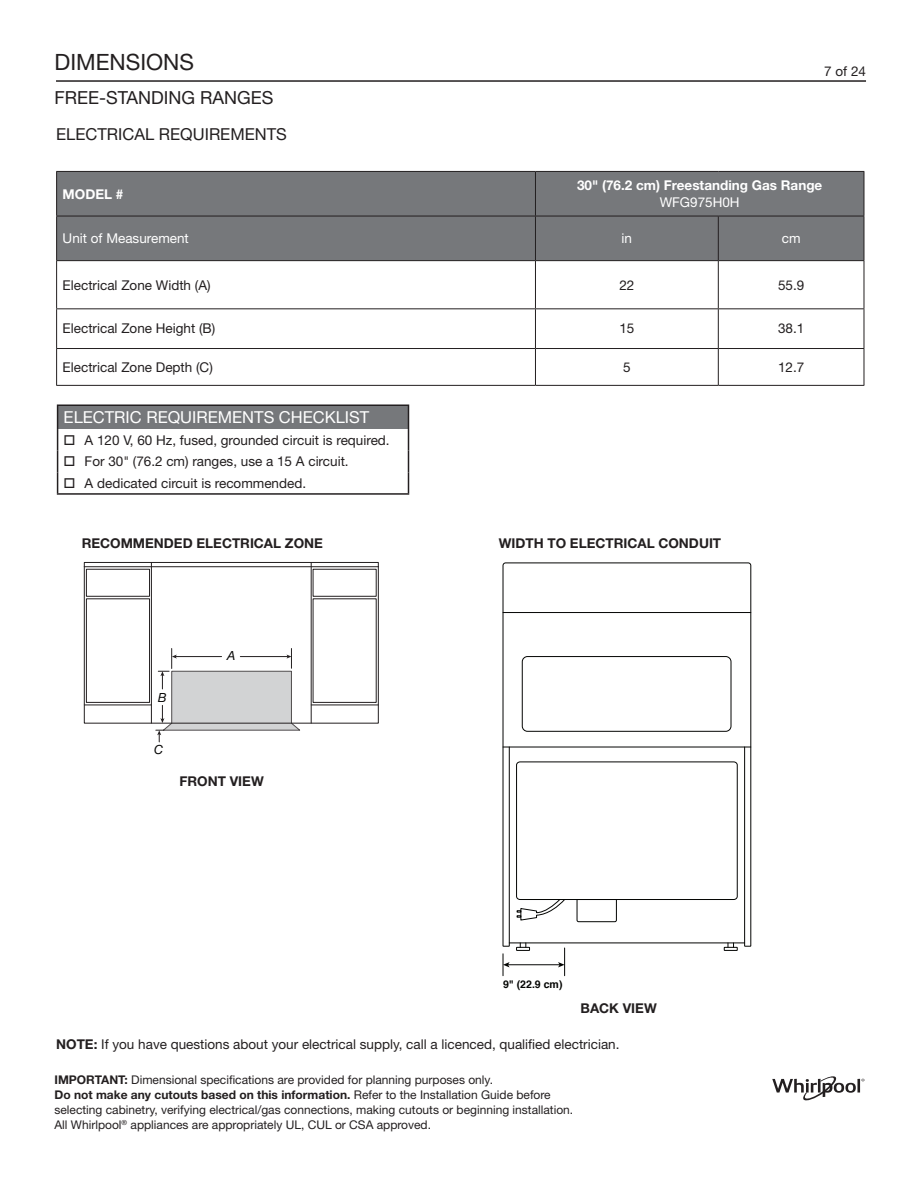
<style>
.page{position:relative;width:918px;height:1188px;background:#fff}
.page>*{position:absolute;margin:0;border:0;box-sizing:border-box;transform-origin:0 0}
.t1{font:22.5px "Helvetica Neue LT Std";color:#231f20}
.t2{font:18px "Helvetica Neue LT Std";color:#231f20}
.t3{font:16.5px "Helvetica Neue LT Std";color:#fff}
.t4{font:16.5px "Helvetica Neue LT Std";color:#231f20}
.t5{font:13.5px "Helvetica Neue LT Std";color:#231f20}
.t6{font:700 13.5px "Helvetica Neue LT Std";color:#231f20}
.t7{font:700 13.5px "Helvetica Neue LT Std";color:#fff}
.t8{font:13.5px "Helvetica Neue LT Std";color:#fff}
.t9{font:italic 12.75px "Neue Helvetica BQ";color:#050504}
.t10{font:12px/15px "Helvetica Neue LT Std";color:#231f20}
.t11{font:700 10.5px "Helvetica";color:#040503}
.s1{font-weight:700}
</style>
<div class="page">
<hr style="left:56px;top:80px;width:810px;height:2px;background:#231f20">
<svg style="left:772px;top:1076px;width:93px;height:24px"></svg>
<div style="left:57px;top:172px;width:807px;height:88px;background:#76787b"></div>
<hr style="left:535px;top:261px;width:1px;height:47px;background:#231f20">
<hr style="left:718px;top:261px;width:1px;height:47px;background:#231f20">
<hr style="left:864px;top:261px;width:1px;height:47px;background:#231f20">
<hr style="left:56px;top:308px;width:479px;height:1px;background:#231f20">
<hr style="left:535px;top:308px;width:183px;height:1px;background:#231f20">
<hr style="left:535px;top:309px;width:1px;height:39px;background:#231f20">
<hr style="left:718px;top:308px;width:146px;height:1px;background:#231f20">
<hr style="left:718px;top:309px;width:1px;height:39px;background:#231f20">
<hr style="left:864px;top:309px;width:1px;height:39px;background:#231f20">
<hr style="left:56px;top:348px;width:479px;height:1px;background:#231f20">
<hr style="left:535px;top:348px;width:183px;height:1px;background:#231f20">
<hr style="left:535px;top:349px;width:1px;height:36px;background:#231f20">
<hr style="left:718px;top:348px;width:146px;height:1px;background:#231f20">
<hr style="left:718px;top:349px;width:1px;height:36px;background:#231f20">
<hr style="left:864px;top:349px;width:1px;height:36px;background:#231f20">
<hr style="left:535px;top:385px;width:183px;height:1px;background:#231f20">
<hr style="left:718px;top:385px;width:146px;height:1px;background:#231f20">
<hr style="left:864px;top:172px;width:1px;height:44px;background:#231f20">
<hr style="left:56px;top:216px;width:479px;height:1px;background:#231f20">
<hr style="left:535px;top:216px;width:183px;height:1px;background:#231f20">
<hr style="left:718px;top:216px;width:146px;height:1px;background:#231f20">
<hr style="left:535px;top:171px;width:183px;height:1px;background:#231f20">
<hr style="left:718px;top:171px;width:146px;height:1px;background:#231f20">
<hr style="left:718px;top:216px;width:1px;height:44px;background:#231f20">
<hr style="left:864px;top:216px;width:1px;height:44px;background:#231f20">
<hr style="left:535px;top:260px;width:183px;height:1px;background:#231f20">
<hr style="left:718px;top:260px;width:146px;height:1px;background:#231f20">
<hr style="left:56px;top:261px;width:1px;height:47px;background:#231f20">
<hr style="left:56px;top:309px;width:1px;height:39px;background:#231f20">
<hr style="left:56px;top:349px;width:1px;height:36px;background:#231f20">
<hr style="left:56px;top:385px;width:479px;height:1px;background:#231f20">
<hr style="left:56px;top:171px;width:479px;height:1px;background:#231f20">
<hr style="left:56px;top:172px;width:1px;height:44px;background:#231f20">
<hr style="left:535px;top:172px;width:1px;height:44px;background:#231f20">
<hr style="left:56px;top:216px;width:1px;height:44px;background:#231f20">
<hr style="left:535px;top:216px;width:1px;height:44px;background:#231f20">
<hr style="left:56px;top:260px;width:479px;height:1px;background:#231f20">
<div style="left:58px;top:405px;width:351px;height:24px;background:#76787b"></div>
<hr style="left:57px;top:404px;width:352px;height:2px;background:#231f20">
<svg style="left:57px;top:406px;width:1px;height:87px"></svg>
<svg style="left:408px;top:406px;width:1px;height:87px"></svg>
<hr style="left:57px;top:493px;width:352px;height:2px;background:#231f20">
<div style="left:84px;top:562px;width:295px;height:5px;border:1px solid #231f20"></div>
<div style="left:84px;top:566px;width:295px;height:158px;border:1px solid #231f20"></div>
<hr style="left:151px;top:562px;width:1px;height:161px;background:#231f20">
<div style="left:86px;top:569px;width:64px;height:28px;border:1px solid #231f20"></div>
<div style="left:86px;top:598px;width:64px;height:105px;border:1px solid #231f20"></div>
<hr style="left:84px;top:705px;width:67px;height:1px;background:#231f20">
<hr style="left:311px;top:562px;width:1px;height:161px;background:#231f20">
<div style="left:313px;top:569px;width:64px;height:28px;border:1px solid #231f20"></div>
<hr style="left:311px;top:705px;width:67px;height:1px;background:#231f20">
<svg style="left:156px;top:649px;width:144px;height:93px"></svg>
<svg style="left:502px;top:562px;width:249px;height:385px"></svg>
<div style="left:522px;top:656px;width:209px;height:76px;border:1px solid #040503;border-radius:5px"></div>
<div style="left:516px;top:762px;width:222px;height:138px;border:1px solid #040503;border-radius:3px"></div>
<hr style="left:509px;top:943px;width:236px;height:1px;background:#040503">
<div style="left:516px;top:947px;width:14px;height:4px;border:1px solid #040503"></div>
<svg style="left:520px;top:943px;width:6px;height:4px"></svg>
<div style="left:724px;top:947px;width:14px;height:4px;border:1px solid #040503"></div>
<svg style="left:728px;top:943px;width:6px;height:4px"></svg>
<svg style="left:576px;top:899px;width:41px;height:23px"></svg>
<svg style="left:517px;top:899px;width:49px;height:22px"></svg>
<hr style="left:508px;top:964px;width:52px;height:1px;background:#040503">
<svg style="left:503px;top:954px;width:7px;height:22px"></svg>
<svg style="left:558px;top:948px;width:7px;height:28px"></svg>
<h1 class="t1" style="left:55px;top:48px;width:141px">DIMENSIONS</h1>
<h2 class="t2" style="left:55px;top:87px;width:220px">FREE-STANDING RANGES</h2>
<p class="t4" style="left:56px;top:124px;width:232px">ELECTRICAL REQUIREMENTS</p>
<p class="t7" style="left:63px;top:185px;width:62px">MODEL #</p>
<p class="t5" style="left:824px;top:64px;width:43px">7 of 24</p>
<p class="t7" style="left:577px;top:177px;width:247px">30" (76.2 cm) Freestanding Gas Range</p>
<p class="t8" style="left:660px;top:194px;width:82px">WFG975H0H</p>
<p class="t8" style="left:63px;top:230px;width:128px">Unit of Measurement</p>
<p class="t8" style="left:622px;top:230px;width:12px">in</p>
<p class="t8" style="left:782px;top:230px;width:20px">cm</p>
<p class="t5" style="left:63px;top:277px;width:150px">Electrical Zone Width (A)</p>
<p class="t5" style="left:619px;top:277px;width:17px">22</p>
<p class="t5" style="left:778px;top:277px;width:28px">55.9</p>
<p class="t5" style="left:63px;top:321px;width:154px">Electrical Zone Height (B)</p>
<p class="t5" style="left:619px;top:321px;width:17px">15</p>
<p class="t5" style="left:778px;top:321px;width:28px">38.1</p>
<p class="t5" style="left:63px;top:359px;width:152px">Electrical Zone Depth (C)</p>
<p class="t5" style="left:623px;top:359px;width:9px">5</p>
<p class="t5" style="left:778px;top:359px;width:28px">12.7</p>
<p class="t3" style="left:64px;top:407px;width:307px">ELECTRIC REQUIREMENTS CHECKLIST</p>
<p class="t5" style="left:64px;top:432px;width:328px">□ A 120 V, 60 Hz, fused, grounded circuit is required.</p>
<p class="t5" style="left:64px;top:453px;width:287px">□ For 30" (76.2 cm) ranges, use a 15 A circuit.</p>
<p class="t5" style="left:64px;top:475px;width:244px">□ A dedicated circuit is recommended.</p>
<p class="t6" style="left:82px;top:534px;width:243px">RECOMMENDED ELECTRICAL ZONE</p>
<p class="t9" style="left:158px;top:689px;width:10px">B</p>
<p class="t9" style="left:227px;top:648px;width:10px">A</p>
<p class="t9" style="left:154px;top:741px;width:10px">C</p>
<p class="t6" style="left:180px;top:773px;width:86px">FRONT VIEW</p>
<p class="t6" style="left:499px;top:534px;width:224px">WIDTH TO ELECTRICAL CONDUIT</p>
<p class="t11" style="left:503px;top:976px;width:61px">9" (22.9 cm)</p>
<p class="t6" style="left:581px;top:1000px;width:78px">BACK VIEW</p>
<p class="t5" style="left:56px;top:1036px;width:565px"><span class="s1">NOTE:</span> If you have questions about your electrical supply, call a licenced, qualified electrician.</p>
<p class="t10" style="left:55px;top:1072px;width:520px"><span class="s1">IMPORTANT:</span> Dimensional specifications are provided for planning purposes only.<br><span class="s1">Do not make any cutouts based on this information.</span> Refer to the Installation Guide before selecting cabinetry, verifying electrical/gas connections, making cutouts or beginning installation.<br>All Whirlpool<sup>®</sup> appliances are appropriately UL, CUL or CSA approved.</p>
</div>
